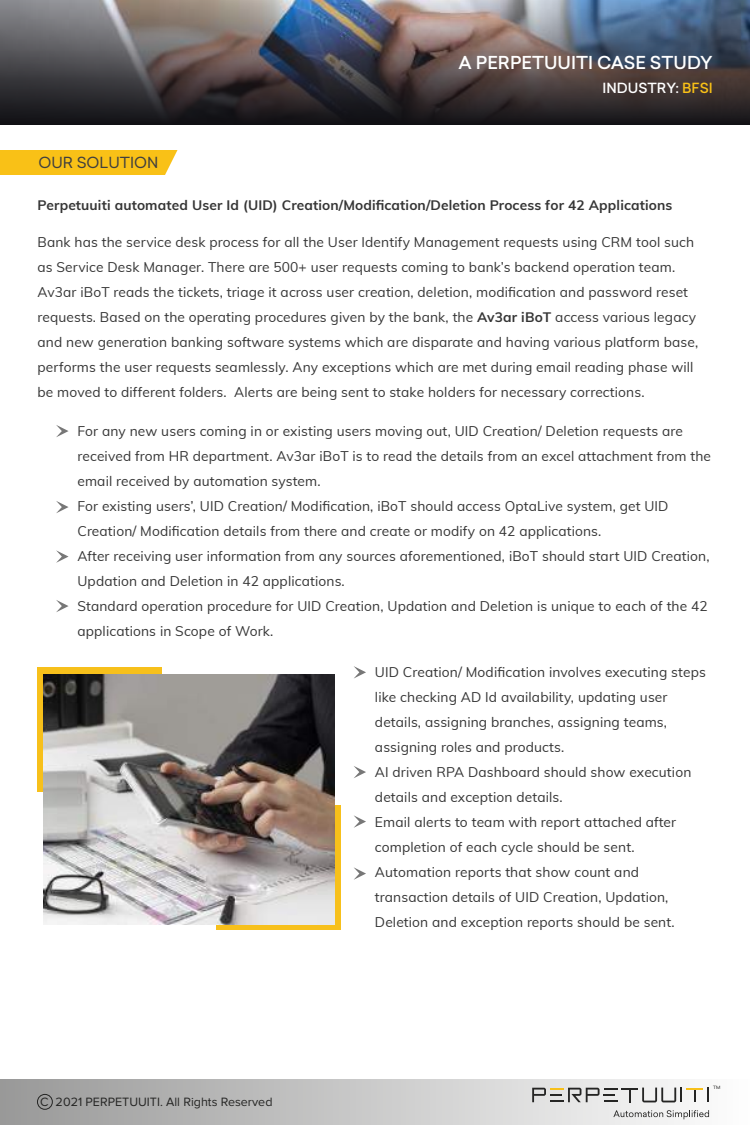
<style>
.page{position:relative;width:750px;height:1125px;background:#fff}
.page>*{position:absolute;margin:0;border:0;box-sizing:border-box;transform-origin:0 0}
.t1{font:500 17.5px "Sailec";color:#fff}
.t2{font:15px "Sailec";color:#3f3f3f}
.t3{font:13.75px/25px "Muli";letter-spacing:.01em;color:#353535}
.t4{font:700 13.75px "Muli";letter-spacing:.01em;color:#353535}
.t5{font:500 13.75px "Sailec";color:#fff}
.t6{font:12.5px "Proxima Nova";color:#252524}
.t7{font:4.38px "Sailec";color:#252524}
.s1{color:#f9c117}
.s2{font-weight:700}
</style>
<div class="page">
<img style="left:0;top:0;width:750px;height:125px">
<div style="left:0;top:150px;width:178px;height:25px;background:#f9c117"></div>
<svg style="left:56px;top:425px;width:13px;height:12px"></svg>
<svg style="left:56px;top:501px;width:13px;height:12px"></svg>
<svg style="left:56px;top:550px;width:13px;height:13px"></svg>
<svg style="left:56px;top:600px;width:13px;height:12px"></svg>
<svg style="left:354px;top:666px;width:12px;height:13px"></svg>
<svg style="left:354px;top:766px;width:12px;height:12px"></svg>
<svg style="left:354px;top:815px;width:12px;height:13px"></svg>
<svg style="left:354px;top:867px;width:12px;height:13px"></svg>
<div style="left:0;top:1079px;width:750px;height:46px;background:linear-gradient(to right,#989898,#fefefe)"></div>
<svg style="left:532px;top:1087px;width:177px;height:16px"></svg>
<svg style="left:613px;top:1110px;width:96px;height:9px"></svg>
<div style="left:37px;top:1094px;width:16px;height:16px;border:1px solid #252524;border-radius:50%"></div>
<div style="left:38px;top:668px;width:124px;height:124px;background:#f7c01b"></div>
<svg style="left:216px;top:805px;width:125px;height:125px;background:#efc033"></svg>
<img style="left:43px;top:674px;width:291px;height:250px">
<p class="t1" style="left:459px;top:50px;width:256px">A PERPETUUITI CASE STUDY</p>
<p class="t2" style="left:38px;top:153px;width:122px">OUR SOLUTION</p>
<p class="t5" style="left:602px;top:79px;width:112px">INDUSTRY: <span class="s1">BFSI</span></p>
<p class="t4" style="left:38px;top:195px;width:636px">Perpetuuiti automated User Id (UID) Creation/Modification/Deletion Process for 42 Applications</p>
<p class="t3" style="left:38px;top:229px;width:662px">Bank has the service desk process for all the User Identify Management requests using CRM tool such as Service Desk Manager. There are 500+ user requests coming to bank’s backend operation team.<br>Av3ar iBoT reads the tickets, triage it across user creation, deletion, modification and password reset requests. Based on the operating procedures given by the bank, the <span class="s2">Av3ar iBoT</span> access various legacy and new generation banking software systems which are disparate and having various platform base, performs the user requests seamlessly. Any exceptions which are met during email reading phase will be moved to different folders. Alerts are being sent to stake holders for necessary corrections.</p>
<p class="t3" style="left:77px;top:418px;width:635px">For any new users coming in or existing users moving out, UID Creation/ Deletion requests are received from HR department. Av3ar iBoT is to read the details from an excel attachment from the email received by automation system.<br>For existing users’, UID Creation/ Modification, iBoT should access OptaLive system, get UID Creation/ Modification details from there and create or modify on 42 applications.<br>After receiving user information from any sources aforementioned, iBoT should start UID Creation, Updation and Deletion in 42 applications.<br>Standard operation procedure for UID Creation, Updation and Deletion is unique to each of the 42 applications in Scope of Work.</p>
<p class="t3" style="left:375px;top:659px;width:332px">UID Creation/ Modification involves executing steps like checking AD Id availability, updating user details, assigning branches, assigning teams, assigning roles and products.<br>AI driven RPA Dashboard should show execution details and exception details.<br>Email alerts to team with report attached after completion of each cycle should be sent.<br>Automation reports that show count and transaction details of UID Creation, Updation, Deletion and exception reports should be sent.</p>
<p class="t6" style="left:40px;top:1095px;width:234px">C 2021 PERPETUUITI. All Rights Reserved</p>
<p class="t7" style="left:713px;top:1084px;width:9px">TM</p>
</div>
